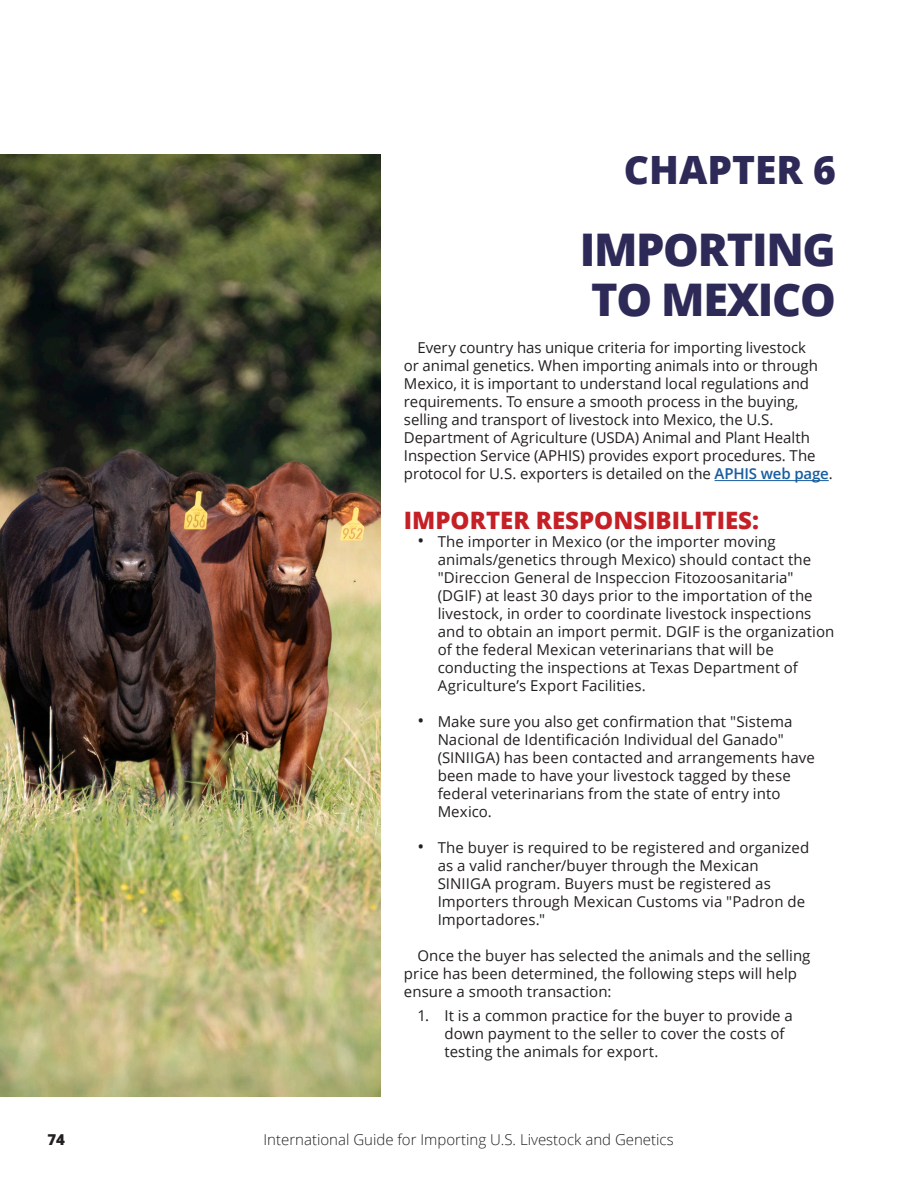
<style>
.page{position:relative;width:918px;height:1188px;background:#fff}
.page>*{position:absolute;margin:0;border:0;box-sizing:border-box;transform-origin:0 0}
.t1{font:800 45px/49.5px "Open Sans";letter-spacing:-.03em;color:#2e2a57}
.t2{font:800 39px "Open Sans";color:#2e2a57}
.t3{font:800 24px "Open Sans";color:#c42026}
.t4{font:15px/18px "Open Sans";letter-spacing:.005em;color:#231f20}
.t5{font:300 15px "Open Sans";color:#231f20}
.t6{font:800 15px "Open Sans";color:#231f20}
.s1{font-weight:600;color:#175d9e}
.s2{font-size:18px}
</style>
<div class="page">
<hr style="left:715px;top:480px;width:114px;height:1px;background:#175d9e">
<img style="left:0;top:154px;width:380px;height:943px">
<p class="t2" style="left:624px;top:140px;width:214px">CHAPTER 6</p>
<p class="t1" style="left:580px;top:223px;width:258px">IMPORTING<br>TO MEXICO</p>
<p class="t4" style="left:404px;top:339px;width:430px;text-indent:14px">Every country has unique criteria for importing livestock<br>or animal genetics. When importing animals into or through Mexico, it is important to understand local regulations and requirements. To ensure a smooth process in the buying, selling and transport of livestock into Mexico, the U.S.<br>Department of Agriculture (USDA) Animal and Plant Health Inspection Service (APHIS) provides export procedures. The protocol for U.S. exporters is detailed on the <span class="s1">APHIS web page</span>.</p>
<p class="t3" style="left:404px;top:502px;width:357px">IMPORTER RESPONSIBILITIES:</p>
<p class="t4" style="left:438px;top:532px;width:398px;text-indent:-20px"><span class="s2">•</span> The importer in Mexico (or the importer moving animals/genetics through Mexico) should contact the "Direccion General de Inspeccion Fitozoosanitaria" (DGIF) at least 30 days prior to the importation of the livestock, in order to coordinate livestock inspections and to obtain an import permit. DGIF is the organization of the federal Mexican veterinarians that will be conducting the inspections at Texas Department of Agriculture’s Export Facilities.</p>
<p class="t4" style="left:438px;top:712px;width:379px;text-indent:-20px"><span class="s2">•</span> Make sure you also get confirmation that "Sistema Nacional de Identificación Individual del Ganado" (SINIIGA) has been contacted and arrangements have been made to have your livestock tagged by these federal veterinarians from the state of entry into Mexico.</p>
<p class="t4" style="left:438px;top:838px;width:373px;text-indent:-20px"><span class="s2">•</span> The buyer is required to be registered and organized as a valid rancher/buyer through the Mexican SINIIGA program. Buyers must be registered as Importers through Mexican Customs via "Padron de Importadores."</p>
<p class="t4" style="left:404px;top:946px;width:408px;text-indent:14px">Once the buyer has selected the animals and the selling price has been determined, the following steps will help ensure a smooth transaction:</p>
<p class="t4" style="left:444px;top:1006px;width:350px;text-indent:-27px">1. It is a common practice for the buyer to provide a down payment to the seller to cover the costs of testing the animals for export.</p>
<p class="t6" style="left:48px;top:1129px;width:19px">74</p>
<p class="t5" style="left:264px;top:1130px;width:412px">International Guide for Importing U.S. Livestock and Genetics</p>
</div>
